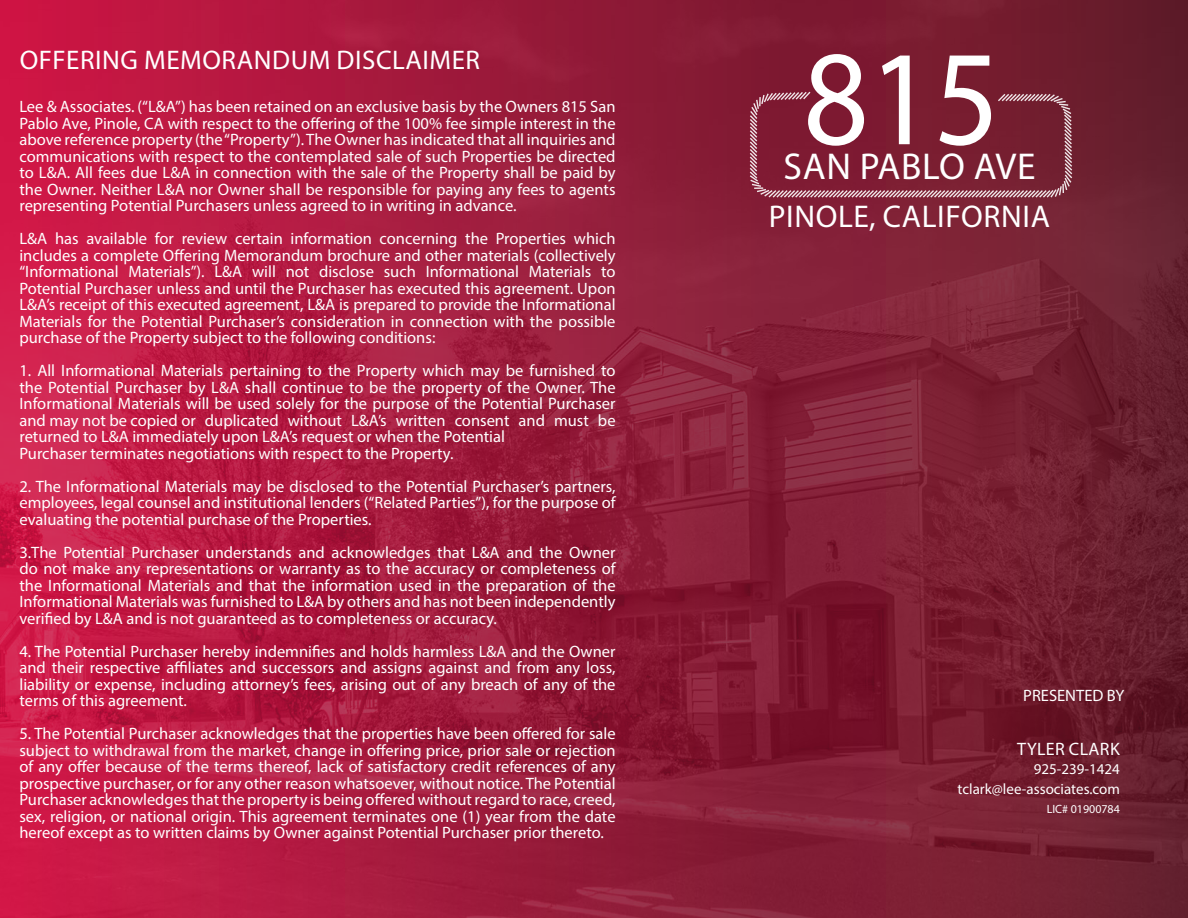
<style>
.page{position:relative;width:1188px;height:918px;background:#fff}
.page>*{position:absolute;margin:0;border:0;box-sizing:border-box;transform-origin:0 0}
.t1{font:136.35px "Myriad Pro";color:#fff;scale:.93 1}
.t2{font:37.5px "Myriad Pro";letter-spacing:.02em;color:#fff}
.t3{font:31.5px "Myriad Pro";letter-spacing:.02em;color:#fff}
.t4{font:27px "Myriad Pro";letter-spacing:.02em;color:#fff}
.Contact_Info{font:18px "Myriad Pro";letter-spacing:.02em;color:#fff}
.t5{font:16.5px/16.5px "Myriad Pro";color:#fff;text-align:justify}
.Contact_Info-2{font:15px "Myriad Pro";color:#fff}
.Contact_Info-3{font:12px "Myriad Pro";color:#fff}
</style>
<div class="page">
<img style="left:0;top:0;width:1188px;height:918px">
<svg style="left:748px;top:90px;width:326px;height:109px;background:#80283b"></svg>
<h2 class="t4" style="left:20px;top:43px;width:462px">OFFERING MEMORANDUM DISCLAIMER</h2>
<p class="t5" style="left:19px;top:98px;width:598px">Lee &amp; Associates. (“L&amp;A”) has been retained on an exclusive basis by the Owners 815 San Pablo Ave, Pinole, CA with respect to the offering of the 100% fee simple interest in the above reference property (the “Property”). The Owner has indicated that all inquiries and communications with respect to the contemplated sale of such Properties be directed to L&amp;A. All fees due L&amp;A in connection with the sale of the Property shall be paid by the Owner. Neither L&amp;A nor Owner shall be responsible for paying any fees to agents representing Potential Purchasers unless agreed to in writing in advance.</p>
<p class="t5" style="left:19px;top:230px;width:598px">L&amp;A has available for review certain information concerning the Properties which includes a complete Offering Memorandum brochure and other materials (collectively “Informational Materials”). L&amp;A will not disclose such Informational Materials to Potential Purchaser unless and until the Purchaser has executed this agreement. Upon L&amp;A’s receipt of this executed agreement, L&amp;A is prepared to provide the Informational Materials for the Potential Purchaser’s consideration in connection with the possible purchase of the Property subject to the following conditions:</p>
<p class="t5" style="left:19px;top:362px;width:598px;text-align:left">1. All Informational Materials pertaining to the Property which may be furnished to the Potential Purchaser by L&amp;A shall continue to be the property of the Owner. The Informational Materials will be used solely for the purpose of the Potential Purchaser and may not be copied or duplicated without L&amp;A’s written consent and must be returned to L&amp;A immediately upon L&amp;A’s request or when the Potential<br>Purchaser terminates negotiations with respect to the Property.</p>
<p class="t5" style="left:19px;top:478px;width:598px">2. The Informational Materials may be disclosed to the Potential Purchaser’s partners, employees, legal counsel and institutional lenders (“Related Parties”), for the purpose of evaluating the potential purchase of the Properties.</p>
<p class="t5" style="left:19px;top:544px;width:598px">3.The Potential Purchaser understands and acknowledges that L&amp;A and the Owner do not make any representations or warranty as to the accuracy or completeness of the Informational Materials and that the information used in the preparation of the Informational Materials was furnished to L&amp;A by others and has not been independently verified by L&amp;A and is not guaranteed as to completeness or accuracy.</p>
<p class="t5" style="left:19px;top:643px;width:598px">4. The Potential Purchaser hereby indemnifies and holds harmless L&amp;A and the Owner and their respective affiliates and successors and assigns against and from any loss, liability or expense, including attorney’s fees, arising out of any breach of any of the terms of this agreement.</p>
<p class="t5" style="left:19px;top:725px;width:598px">5. The Potential Purchaser acknowledges that the properties have been offered for sale subject to withdrawal from the market, change in offering price, prior sale or rejection of any offer because of the terms thereof, lack of satisfactory credit references of any prospective purchaser, or for any other reason whatsoever, without notice. The Potential Purchaser acknowledges that the property is being offered without regard to race, creed, sex, religion, or national origin. This agreement terminates one (1) year from the date hereof except as to written claims by Owner against Potential Purchaser prior thereto.</p>
<p class="t1" style="left:803px;top:14px;width:212px">815</p>
<p class="t2" style="left:784px;top:143px;width:253px">SAN PABLO AVE</p>
<p class="t3" style="left:769px;top:197px;width:283px">PINOLE, CALIFORNIA</p>
<p class="t5" style="left:1023px;top:687px;width:103px">PRESENTED BY</p>
<p class="Contact_Info" style="left:1017px;top:738px;width:104px">TYLER CLARK</p>
<p class="Contact_Info-2" style="left:1034px;top:760px;width:88px">925-239-1424</p>
<p class="Contact_Info-2" style="left:958px;top:779px;width:164px">tclark@lee-associates.com</p>
<p class="Contact_Info-3" style="left:1047px;top:802px;width:75px">LIC# 01900784</p>
</div>
